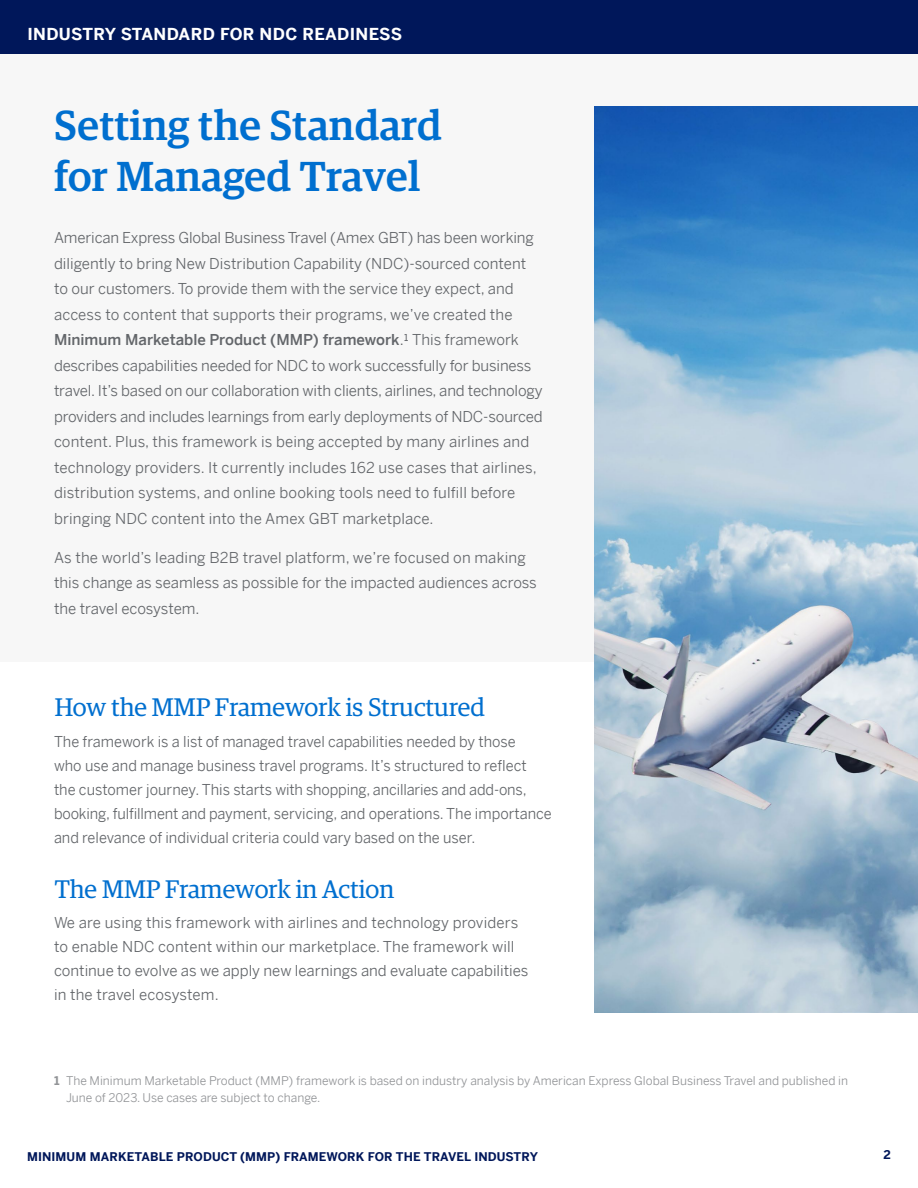
<style>
.page{position:relative;width:918px;height:1188px;background:#fff}
.page>*{position:absolute;margin:0;border:0;box-sizing:border-box;transform-origin:0 0}
.t1{font:500 42px/51px "Guardian Egyp";letter-spacing:.01em;color:#006fcf}
.t2{font:25.5px "Guardian Egyp";color:#006fcf}
.t3{font:700 16.5px "Benton Sans";letter-spacing:.02em;color:#fff}
.t4{font:15px/25.5px "Benton Sans";color:#63666a}
.t5{font:12px/16.5px "Benton Sans";color:#929497}
.t6{font:700 12px "Benton Sans";letter-spacing:.01em;color:#00175a}
.s1{font-weight:500}
.s2{font-weight:700}
</style>
<div class="page">
<div style="left:0;top:0;width:918px;height:662px;background:#f7f7f7"></div>
<img style="left:594px;top:106px;width:324px;height:906px">
<div style="left:0;top:0;width:918px;height:54px;background:#00175a"></div>
<p class="t3" style="left:28px;top:22px;width:376px">INDUSTRY STANDARD FOR NDC READINESS</p>
<h1 class="t1" style="left:54px;top:96px;width:389px">Setting the Standard for Managed Travel</h1>
<p class="t4" style="left:54px;top:224px;width:490px">American Express Global Business Travel (Amex GBT) has been working diligently to bring New Distribution Capability (NDC)-sourced content to our customers. To provide them with the service they expect, and access to content that supports their programs, we’ve created the <span class="s1">Minimum Marketable Product (MMP) framework</span>.1 This framework describes capabilities needed for NDC to work successfully for business travel. It’s based on our collaboration with clients, airlines, and technology providers and includes learnings from early deployments of NDC-sourced content. Plus, this framework is being accepted by many airlines and technology providers. It currently includes 162 use cases that airlines, distribution systems, and online booking tools need to fulfill before bringing NDC content into the Amex GBT marketplace.</p>
<p class="t4" style="left:54px;top:544px;width:484px">As the world’s leading B2B travel platform, we’re focused on making this change as seamless as possible for the impacted audiences across the travel ecosystem.</p>
<h2 class="t2" style="left:55px;top:690px;width:432px">How the MMP Framework is Structured</h2>
<p class="t4" style="left:54px;top:729px;width:499px;line-height:24px">The framework is a list of managed travel capabilities needed by those<br>who use and manage business travel programs. It’s structured to reflect the customer journey. This starts with shopping, ancillaries and add-ons, booking, fulfillment and payment, servicing, and operations. The importance and relevance of individual criteria could vary based on the user.</p>
<h2 class="t2" style="left:55px;top:871px;width:341px">The MMP Framework in Action</h2>
<p class="t4" style="left:54px;top:910px;width:476px;line-height:24px">We are using this framework with airlines and technology providers to enable NDC content within our marketplace. The framework will continue to evolve as we apply new learnings and evaluate capabilities in the travel ecosystem.</p>
<p class="t5" style="left:66px;top:1072px;width:784px;text-indent:-12px"><span class="s2">1</span> The Minimum Marketable Product (MMP) framework is based on industry analysis by American Express Global Business Travel and published in<br>June of 2023. Use cases are subject to change.</p>
<p class="t6" style="left:27px;top:1148px;width:513px">MINIMUM MARKETABLE PRODUCT (MMP) FRAMEWORK FOR THE TRAVEL INDUSTRY</p>
<p class="t6" style="left:884px;top:1145px;width:9px">2</p>
</div>
